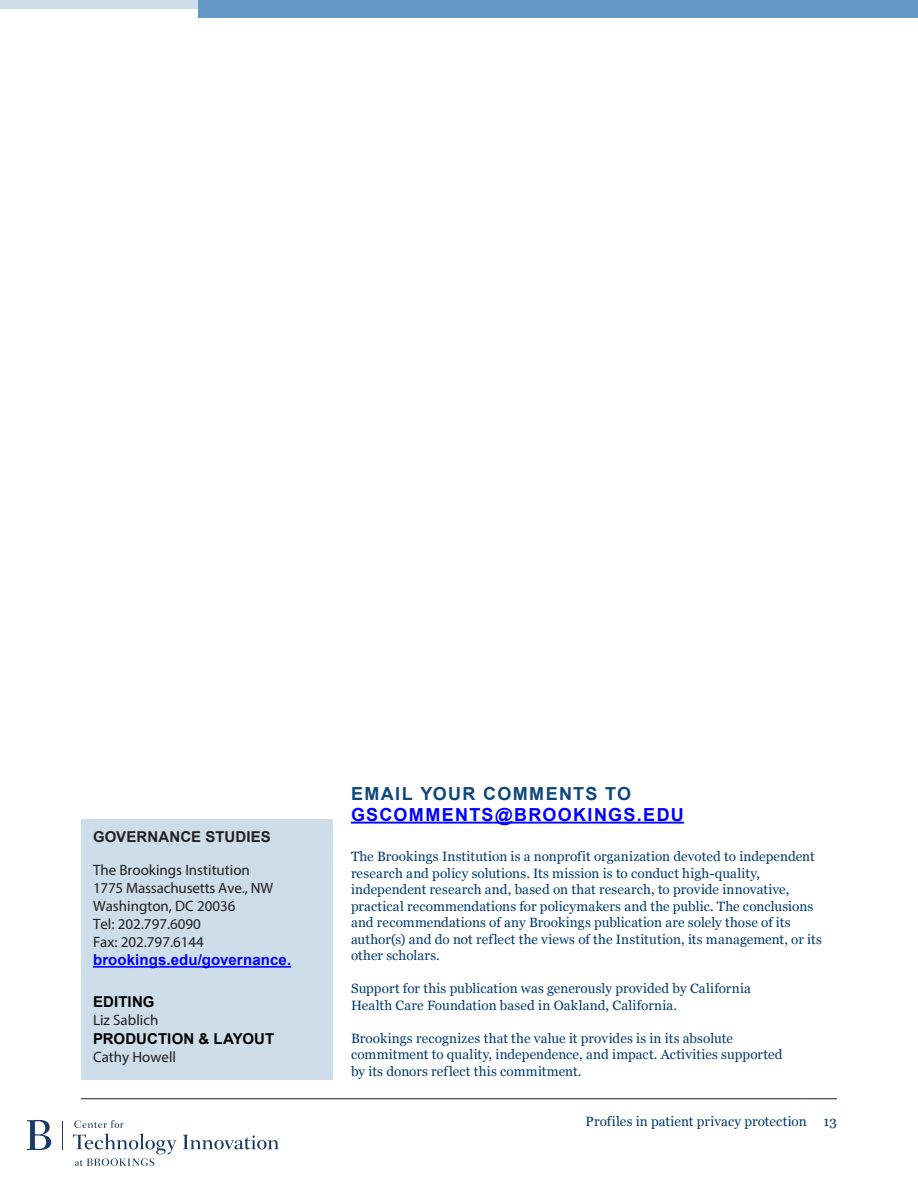
<style>
.page{position:relative;width:918px;height:1188px;background:#fff}
.page>*{position:absolute;margin:0;border:0;box-sizing:border-box;transform-origin:0 0}
.Blue_Subheader{font:700 18px/21px "Arial";letter-spacing:.075em;color:#00f}
.Footnote{font:15px/18px "Myriad Pro";color:#231f20}
.Footnote-2{font:700 15px/18.5px "Arial";letter-spacing:.005em;color:#000}
.ContactInfoHead{font:700 15px "Arial";letter-spacing:.005em;color:#231f20}
.t1{font:13.5px/16.5px "Georgia";letter-spacing:.01em;color:#003b70}
.s1{font-family:"Arial";font-weight:700;color:#00f}
.s2{font-family:"Myriad Pro";font-weight:400;color:#231f20}
.s3{color:#0e487a}
</style>
<div class="page">
<svg style="left:74px;top:1120px;width:50px;height:8px"></svg>
<svg style="left:183px;top:1135px;width:96px;height:14px"></svg>
<svg style="left:73px;top:1134px;width:104px;height:32px"></svg>
<svg style="left:62px;top:1121px;width:1px;height:28px"></svg>
<svg style="left:27px;top:1120px;width:24px;height:30px"></svg>
<hr style="left:81px;top:1098px;width:756px;height:1px;background:#231f20">
<div style="left:198px;top:0;width:720px;height:18px;background:#6799c7"></div>
<div style="left:0;top:0;width:198px;height:9px;background:#cddeea"></div>
<div style="left:81px;top:819px;width:252px;height:261px;background:#cddde9"></div>
<hr style="left:93px;top:966px;width:198px;height:2px;background:#00f">
<hr style="left:351px;top:822px;width:333px;height:2px;background:#00f">
<p class="ContactInfoHead" style="left:93px;top:827px;width:179px">GOVERNANCE STUDIES</p>
<p class="Footnote" style="left:93px;top:861px;width:200px">The Brookings Institution<br>1775 Massachusetts Ave., NW<br>Washington, DC 20036<br>Tel: 202.797.6090<br>Fax: 202.797.6144 <span class="s1">brookings.edu/governance.</span></p>
<p class="Footnote-2" style="left:93px;top:992px;width:183px">EDITING<br><span class="s2">Liz Sablich<br></span>PRODUCTION &amp; LAYOUT<br><span class="s2">Cathy Howell</span></p>
<p class="Blue_Subheader" style="left:351px;top:783px;width:334px"><span class="s3">EMAIL YOUR COMMENTS TO<br></span>GSCOMMENTS@BROOKINGS.EDU</p>
<p class="t1" style="left:351px;top:849px;width:472px">The Brookings Institution is a nonprofit organization devoted to independent research and policy solutions. Its mission is to conduct high-quality, independent research and, based on that research, to provide innovative, practical recommendations for policymakers and the public. The conclusions and recommendations of any Brookings publication are solely those of its author(s) and do not reflect the views of the Institution, its management, or its other scholars.</p>
<p class="t1" style="left:351px;top:981px;width:401px">Support for this publication was generously provided by California</p>
<p class="t1" style="left:351px;top:997px;width:328px">Health Care Foundation based in Oakland, California.</p>
<p class="t1" style="left:351px;top:1030px;width:384px">Brookings recognizes that the value it provides is in its absolute</p>
<p class="t1" style="left:351px;top:1047px;width:433px">commitment to quality, independence, and impact. Activities supported</p>
<p class="t1" style="left:351px;top:1063px;width:232px">by its donors reflect this commitment.</p>
<p class="t1" style="left:586px;top:1114px;width:253px">Profiles in patient privacy protection 13</p>
</div>
